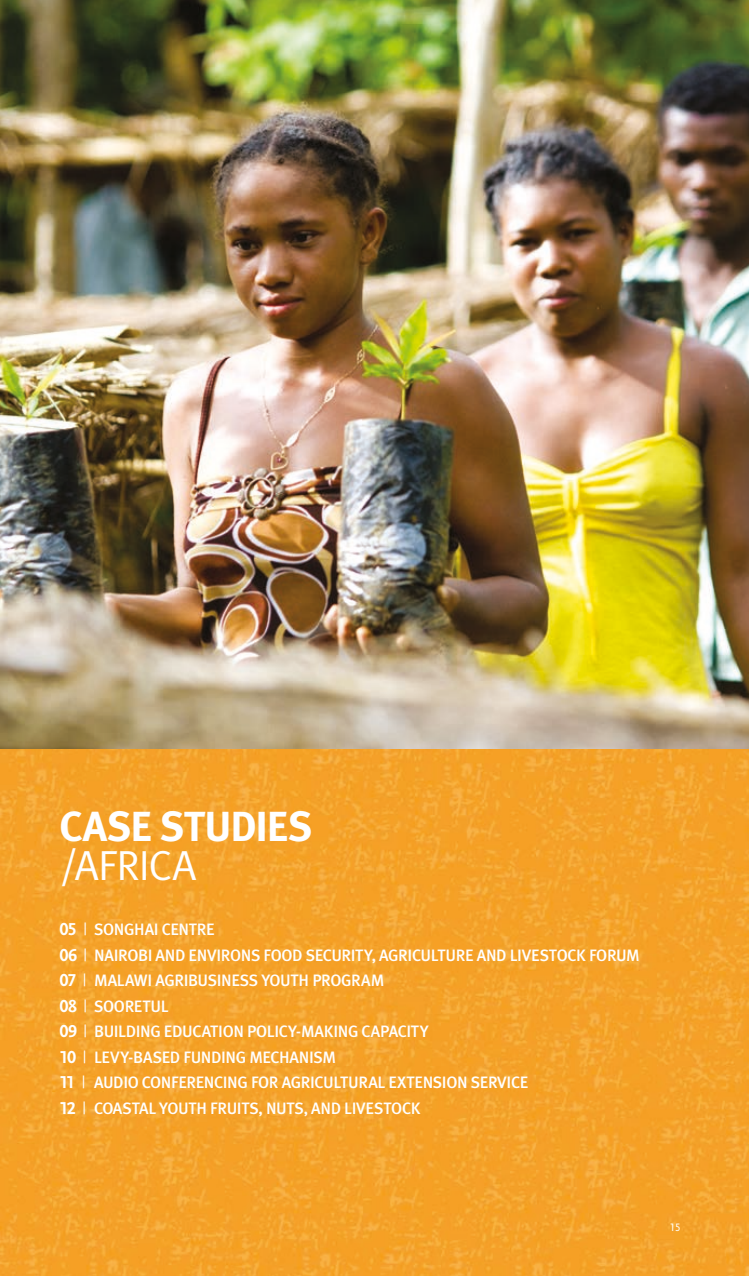
<style>
.page{position:relative;width:749px;height:1276px;background:#fff}
.page>*{position:absolute;margin:0;border:0;box-sizing:border-box;transform-origin:0 0}
.t1{font:700 42px "Meta Plus";letter-spacing:-.03em;color:#fff}
.t2{font:42px "Meta Plus Normal";letter-spacing:-.015em;color:#fff}
.t3{font:500 16.5px/25.5px "Meta Plus";letter-spacing:-.025em;color:#fff}
.t4{font:11.25px "Scala Sans Caps";color:#fff}
.s1{font-family:"Meta Plus Normal Caps"}
.s2{font-family:"Scala Sans Figures";font-weight:700;font-size:18px}
.s3{font-family:"Meta Plus Normal Caps";font-weight:400}
</style>
<div class="page">
<img style="left:0;top:748px;width:748px;height:528px">
<img style="left:0;top:0;width:748px;height:748px">
<h1 class="t1" style="left:60px;top:802px;width:254px">CASE STUDIES</h1>
<h1 class="t2" style="left:60px;top:841px;width:138px"><span class="s1">/</span>AFRICA</h1>
<p class="t3" style="left:60px;top:916px;width:55px"><span class="s2">05</span> <span class="s3">|</span> SONG</p>
<p class="t3" style="left:134px;top:916px;width:46px">HAI CENTRE</p>
<p class="t3" style="left:60px;top:942px;width:55px"><span class="s2">06</span> <span class="s3">|</span> NAIRO</p>
<p class="t3" style="left:138px;top:942px;width:29px">BI AND</p>
<p class="t3" style="left:188px;top:942px;width:38px">ENVIRONS</p>
<p class="t3" style="left:263px;top:942px;width:11px">FOOD</p>
<p class="t3" style="left:305px;top:942px;width:19px">SECURITY</p>
<p class="t3" style="left:371px;top:942px;width:26px">, AGRICULTURE</p>
<p class="t3" style="left:476px;top:942px;width:11px">AND</p>
<p class="t3" style="left:509px;top:942px;width:32px">LIVESTOCK</p>
<p class="t3" style="left:589px;top:942px;width:11px">FORUM</p>
<p class="t3" style="left:60px;top:967px;width:58px"><span class="s2">07</span> <span class="s3">|</span> MALAWI</p>
<p class="t3" style="left:155px;top:967px;width:52px">AGRI BUSINESS</p>
<p class="t3" style="left:261px;top:967px;width:71px">YOUTH PROGRAM</p>
<p class="t3" style="left:60px;top:993px;width:110px"><span class="s2">08</span> <span class="s3">|</span> SOORETUL<br><span class="s2">09</span> <span class="s3">|</span> BUILDING</p>
<p class="t3" style="left:164px;top:1018px;width:10px">EDUCATION</p>
<p class="t3" style="left:247px;top:1018px;width:10px">POLICY</p>
<p class="t3" style="left:296px;top:1018px;width:16px">-MAKING</p>
<p class="t3" style="left:361px;top:1018px;width:10px">CAPACITY</p>
<p class="t3" style="left:60px;top:1044px;width:94px"><span class="s2">10</span> <span class="s3">|</span> LEVY-BASED</p>
<p class="t3" style="left:183px;top:1044px;width:18px">FUNDING</p>
<p class="t3" style="left:249px;top:1044px;width:51px">MECHANISM</p>
<p class="t3" style="left:60px;top:1069px;width:53px"><span class="s2">11</span> <span class="s3">|</span> AUDIO</p>
<p class="t3" style="left:142px;top:1069px;width:46px">CON FERENCING</p>
<p class="t3" style="left:251px;top:1069px;width:50px">FOR AGRICULTURAL</p>
<p class="t3" style="left:388px;top:1069px;width:19px">EXTENSION</p>
<p class="t3" style="left:470px;top:1069px;width:44px">SERVICE</p>
<p class="t3" style="left:60px;top:1095px;width:53px"><span class="s2">12</span> <span class="s3">|</span> COASTAL</p>
<p class="t3" style="left:159px;top:1095px;width:60px">YOUT H FRUITS</p>
<p class="t3" style="left:258px;top:1095px;width:64px">, NUTS, AND</p>
<p class="t3" style="left:344px;top:1095px;width:32px">LIVESTOCK</p>
<p class="t4" style="left:669px;top:1221px;width:13px">15</p>
</div>
